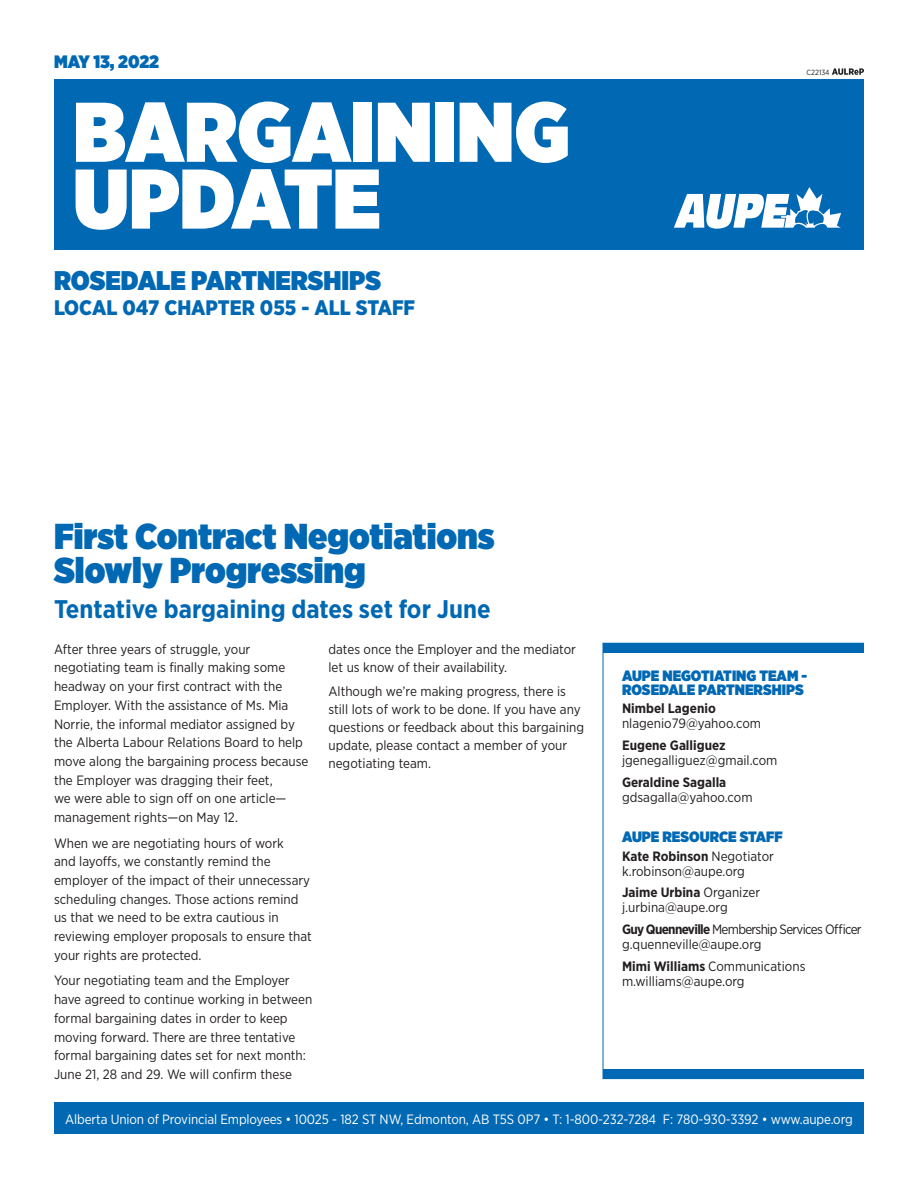
<style>
.page{position:relative;width:918px;height:1188px;background:#fff}
.page>*{position:absolute;margin:0;border:0;box-sizing:border-box;transform-origin:0 0}
.t1{font:900 84.45px "Gotham Narrow";color:#fff}
.t2{font:900 36px/34.5px "Gotham Narrow";color:#0168b3}
.t3{font:900 27px "Gotham Narrow";color:#0168b3}
.t4{font:700 25.5px "Gotham Narrow";color:#0168b3}
.t5{font:900 21px "Gotham Narrow";color:#0168b3}
.t6{font:900 18px "Gotham Narrow";color:#0168b3}
.body_copy{font:900 15px/13.5px "Gotham Narrow";color:#0168b3}
.body_copy-2{font:13.5px/18.8px "Gotham Narrow";color:#231f20}
.t7{font:13.5px "Gotham Narrow";letter-spacing:-.01em;color:#fff}
.body_copy-3{font:700 13.5px "Gotham Narrow";color:#231f20}
.body_copy-4{font:13.5px "Gotham Narrow";letter-spacing:-.05em;color:#231f20}
.t8{font:7.5px "Gotham Narrow";color:#231f20}
.s1{font-weight:400}
.s2{font-weight:700}
</style>
<div class="page">
<div style="left:54px;top:79px;width:810px;height:171px;background:#0168b3"></div>
<div style="left:54px;top:1102px;width:810px;height:32px;background:#0168b3"></div>
<div style="left:603px;top:643px;width:261px;height:10px;background:#0168b3"></div>
<div style="left:603px;top:1069px;width:261px;height:10px;background:#0168b3"></div>
<svg style="left:674px;top:187px;width:167px;height:42px"></svg>
<div style="left:603px;top:643px;width:261px;height:436px;border:1px solid #0168b3"></div>
<svg style="left:832px;top:68px;width:32px;height:7px"></svg>
<p class="t6" style="left:54px;top:50px;width:107px">MAY 13, 2022</p>
<p class="t1" style="left:73px;top:75px;width:498px">BARGAINING</p>
<p class="t1" style="left:73px;top:142px;width:309px">UPDATE</p>
<p class="t3" style="left:54px;top:262px;width:329px">ROSEDALE PARTNERSHIPS</p>
<p class="t5" style="left:54px;top:294px;width:363px">LOCAL 047 CHAPTER 055 - ALL STAFF</p>
<p class="t2" style="left:54px;top:518px;width:442px">First Contract Negotiations<br>Slowly Progressing</p>
<p class="t4" style="left:54px;top:593px;width:438px">Tentative bargaining dates set for June</p>
<p class="t8" style="left:807px;top:68px;width:25px">C22134</p>
<p class="body_copy-2" style="left:54px;top:639px;width:256px">After three years of struggle, your negotiating team is finally making some headway on your first contract with the Employer. With the assistance of Ms. Mia Norrie, the informal mediator assigned by the Alberta Labour Relations Board to help move along the bargaining process because the Employer was dragging their feet,<br>we were able to sign off on one article— management rights—on May 12.</p>
<p class="body_copy-2" style="left:54px;top:833px;width:259px">When we are negotiating hours of work<br>and layoffs, we constantly remind the employer of the impact of their unnecessary scheduling changes. Those actions remind us that we need to be extra cautious in reviewing employer proposals to ensure that your rights are protected.</p>
<p class="body_copy-2" style="left:54px;top:971px;width:260px">Your negotiating team and the Employer have agreed to continue working in between formal bargaining dates in order to keep moving forward. There are three tentative formal bargaining dates set for next month:<br>June 21, 28 and 29. We will confirm these</p>
<p class="t7" style="left:65px;top:1110px;width:789px">Alberta Union of Provincial Employees • 10025 - 182 ST NW, Edmonton, AB T5S 0P7 • T: 1-800-232-7284 F: 780-930-3392 • www.aupe.org</p>
<p class="body_copy-2" style="left:328px;top:640px;width:249px;line-height:18px">dates once the Employer and the mediator let us know of their availability.</p>
<p class="body_copy-2" style="left:328px;top:682px;width:257px;line-height:18px">Although we’re making progress, there is still lots of work to be done. If you have any questions or feedback about this bargaining update, please contact a member of your negotiating team.</p>
<p class="body_copy" style="left:622px;top:669px;width:186px">AUPE NEGOTIATING TEAM -<br>ROSEDALE PARTNERSHIPS</p>
<p class="body_copy-3" style="left:622px;top:700px;width:95px">Nimbel Lagenio</p>
<p class="body_copy-2" style="left:622px;top:714px;width:141px">nlagenio79@yahoo.com</p>
<p class="body_copy-3" style="left:622px;top:737px;width:105px">Eugene Galliguez</p>
<p class="body_copy-2" style="left:622px;top:751px;width:157px">jgenegalliguez@gmail.com</p>
<p class="body_copy-3" style="left:622px;top:773px;width:106px">Geraldine Sagalla</p>
<p class="body_copy-2" style="left:622px;top:787px;width:132px">gdsagalla@yahoo.com</p>
<p class="body_copy" style="left:622px;top:830px;width:162px">AUPE RESOURCE STAFF</p>
<p class="body_copy-3" style="left:622px;top:847px;width:154px">Kate Robinson <span class="s1">Negotiator</span></p>
<p class="body_copy-2" style="left:622px;top:861px;width:124px">k.robinson@aupe.org</p>
<p class="body_copy-3" style="left:622px;top:884px;width:140px">Jaime Urbina <span class="s1">Organizer</span></p>
<p class="body_copy-2" style="left:622px;top:898px;width:107px">j.urbina@aupe.org</p>
<p class="body_copy-4" style="left:622px;top:921px;width:241px"><span class="s2">Guy Quenneville</span> Membership Services Officer</p>
<p class="body_copy-2" style="left:622px;top:935px;width:141px">g.quenneville@aupe.org</p>
<p class="body_copy-2" style="left:622px;top:957px;width:185px"><span class="s2">Mimi Williams</span> Communications</p>
<p class="body_copy-2" style="left:622px;top:972px;width:124px">m.williams@aupe.org</p>
</div>
